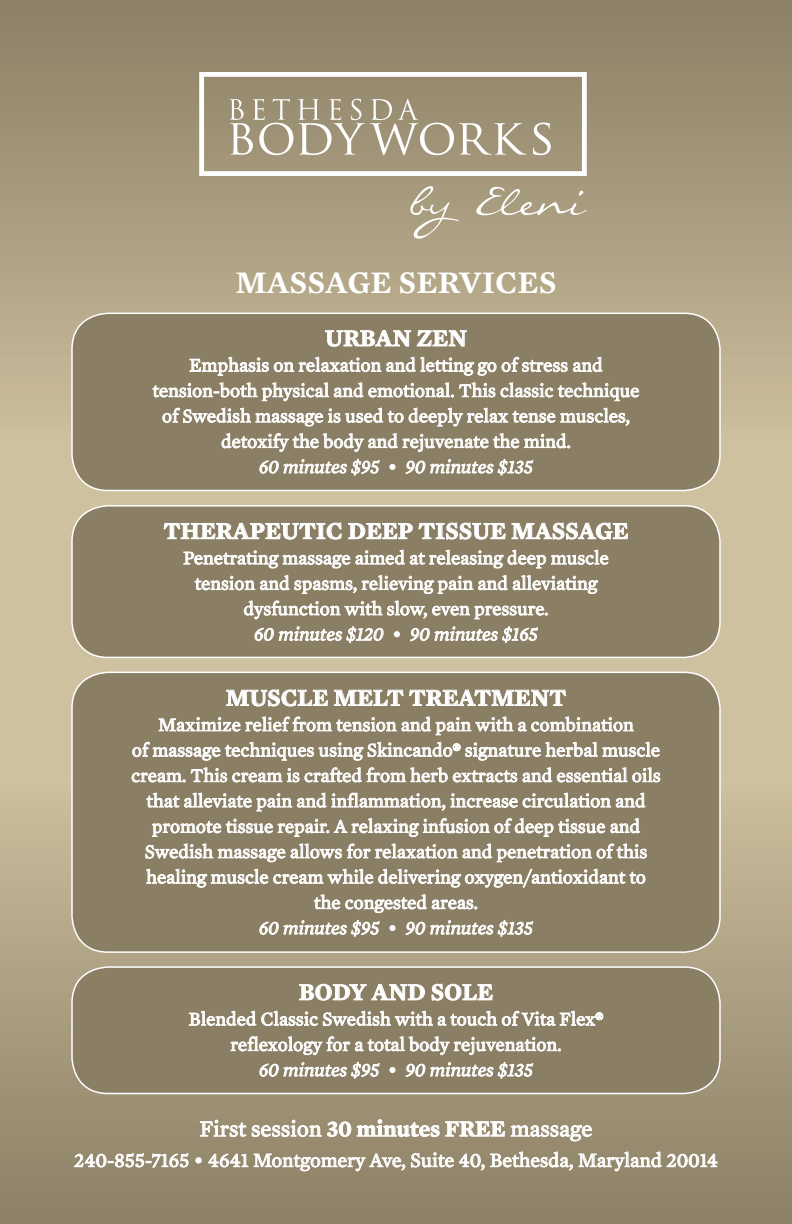
<style>
.page{position:relative;width:792px;height:1224px;background:#fff}
.page>*{position:absolute;margin:0;border:0;box-sizing:border-box;transform-origin:0 0}
.t1{font:600 32px "Mercury Text G1";color:#fff}
.t2{font:600 24px "Mercury Text G1";color:#fff}
.t3{font:22.8px "Mercury Text G1";color:#fff}
.t4{font:20px "Mercury Text G1";color:#fff}
.t5{font:19px/25.4px "Mercury Text G1";color:#fff;text-align:center}
.t6{font:italic 19px "Mercury Text G1";color:#fff}
.s1{font-weight:600}
</style>
<div class="page">
<div style="left:0;top:0;width:792px;height:1222px;background:#cec19f"></div>
<div style="left:0;top:779px;width:792px;height:445px;background:linear-gradient(to bottom,#cdbf9e,#8b7f66)"></div>
<div style="left:0;top:0;width:792px;height:445px;background:linear-gradient(to bottom,#8b7f65,#cdc09e)"></div>
<div style="left:72px;top:313px;width:648px;height:177px;background:#8a7e65;border-radius:36px"></div>
<div style="left:71px;top:313px;width:650px;height:178px;border:2px solid #fff;border-radius:36px"></div>
<svg style="left:325px;top:330px;width:86px;height:17px"></svg>
<svg style="left:417px;top:330px;width:50px;height:16px"></svg>
<svg style="left:190px;top:357px;width:306px;height:19px"></svg>
<svg style="left:502px;top:357px;width:100px;height:15px"></svg>
<svg style="left:153px;top:382px;width:342px;height:19px"></svg>
<svg style="left:501px;top:382px;width:138px;height:19px"></svg>
<svg style="left:163px;top:408px;width:240px;height:18px"></svg>
<svg style="left:409px;top:408px;width:220px;height:18px"></svg>
<svg style="left:222px;top:433px;width:348px;height:19px"></svg>
<svg style="left:260px;top:459px;width:120px;height:16px"></svg>
<svg style="left:390px;top:464px;width:5px;height:6px"></svg>
<svg style="left:406px;top:459px;width:127px;height:16px"></svg>
<div style="left:72px;top:506px;width:648px;height:151px;background:#8a7e65;border-radius:36px"></div>
<div style="left:71px;top:505px;width:650px;height:153px;border:2px solid #fff;border-radius:36px"></div>
<svg style="left:164px;top:523px;width:178px;height:16px"></svg>
<svg style="left:348px;top:523px;width:65px;height:16px"></svg>
<svg style="left:419px;top:523px;width:86px;height:16px"></svg>
<svg style="left:512px;top:523px;width:116px;height:16px"></svg>
<svg style="left:184px;top:551px;width:166px;height:17px"></svg>
<svg style="left:356px;top:550px;width:252px;height:18px"></svg>
<svg style="left:195px;top:575px;width:94px;height:15px"></svg>
<svg style="left:295px;top:580px;width:61px;height:14px"></svg>
<svg style="left:362px;top:575px;width:236px;height:19px"></svg>
<svg style="left:244px;top:601px;width:304px;height:18px"></svg>
<svg style="left:255px;top:626px;width:128px;height:17px"></svg>
<svg style="left:394px;top:632px;width:6px;height:5px"></svg>
<svg style="left:410px;top:626px;width:128px;height:17px"></svg>
<div style="left:72px;top:967px;width:648px;height:127px;background:#8a7e65;border-radius:36px"></div>
<div style="left:71px;top:966px;width:650px;height:128px;border:2px solid #fff;border-radius:36px"></div>
<svg style="left:299px;top:984px;width:126px;height:16px"></svg>
<svg style="left:432px;top:984px;width:61px;height:16px"></svg>
<svg style="left:189px;top:1011px;width:414px;height:15px"></svg>
<svg style="left:231px;top:1036px;width:330px;height:19px"></svg>
<svg style="left:260px;top:1062px;width:120px;height:17px"></svg>
<svg style="left:390px;top:1067px;width:5px;height:6px"></svg>
<svg style="left:406px;top:1062px;width:127px;height:17px"></svg>
<div style="left:72px;top:672px;width:648px;height:280px;background:#8a7e65;border-radius:36px"></div>
<div style="left:71px;top:672px;width:650px;height:281px;border:2px solid #fff;border-radius:36px"></div>
<svg style="left:226px;top:690px;width:102px;height:16px"></svg>
<svg style="left:334px;top:690px;width:69px;height:16px"></svg>
<svg style="left:409px;top:690px;width:157px;height:16px"></svg>
<svg style="left:159px;top:717px;width:81px;height:14px"></svg>
<svg style="left:246px;top:717px;width:388px;height:18px"></svg>
<svg style="left:133px;top:742px;width:327px;height:18px"></svg>
<svg style="left:466px;top:742px;width:194px;height:18px"></svg>
<svg style="left:132px;top:773px;width:53px;height:9px"></svg>
<svg style="left:191px;top:767px;width:108px;height:15px"></svg>
<svg style="left:305px;top:767px;width:212px;height:15px"></svg>
<svg style="left:523px;top:767px;width:137px;height:15px"></svg>
<svg style="left:147px;top:793px;width:179px;height:18px"></svg>
<svg style="left:332px;top:793px;width:113px;height:18px"></svg>
<svg style="left:451px;top:793px;width:194px;height:15px"></svg>
<svg style="left:152px;top:818px;width:382px;height:19px"></svg>
<svg style="left:535px;top:819px;width:70px;height:18px"></svg>
<svg style="left:611px;top:818px;width:29px;height:15px"></svg>
<svg style="left:146px;top:844px;width:139px;height:18px"></svg>
<svg style="left:291px;top:844px;width:356px;height:18px"></svg>
<svg style="left:146px;top:869px;width:377px;height:18px"></svg>
<svg style="left:523px;top:869px;width:122px;height:19px"></svg>
<svg style="left:314px;top:894px;width:163px;height:19px"></svg>
<svg style="left:260px;top:920px;width:120px;height:17px"></svg>
<svg style="left:390px;top:925px;width:5px;height:6px"></svg>
<svg style="left:406px;top:920px;width:127px;height:17px"></svg>
<svg style="left:200px;top:1120px;width:46px;height:17px"></svg>
<svg style="left:252px;top:1120px;width:99px;height:17px;background:#b8b09d"></svg>
<svg style="left:357px;top:1119px;width:148px;height:18px;background:#b8af9d"></svg>
<svg style="left:511px;top:1125px;width:81px;height:16px"></svg>
<svg style="left:74px;top:1153px;width:114px;height:14px;background:#bbb3a2"></svg>
<svg style="left:196px;top:1158px;width:5px;height:5px"></svg>
<svg style="left:208px;top:1154px;width:40px;height:13px"></svg>
<svg style="left:254px;top:1154px;width:151px;height:17px;background:#b5ad9a"></svg>
<svg style="left:411px;top:1152px;width:162px;height:18px;background:#b3ab98"></svg>
<svg style="left:579px;top:1152px;width:138px;height:19px;background:#b3aa97"></svg>
<svg style="left:199px;top:72px;width:388px;height:104px;background:#b0a690"></svg>
<svg style="left:533px;top:123px;width:18px;height:32px"></svg>
<svg style="left:229px;top:99px;width:298px;height:56px;background:#aea48d"></svg>
<svg style="left:408px;top:185px;width:179px;height:54px;background:#b1a68b"></svg>
<p class="t1" style="left:235px;top:258px;width:323px">MASSAGE SERVICES</p>
<p class="t2" style="left:325px;top:320px;width:144px">URBAN ZEN</p>
<p class="t5" style="left:153px;top:351px;width:488px">Emphasis on relaxation and letting go of stress and tension-both physical and emotional. This classic technique of Swedish massage is used to deeply relax tense muscles, detoxify the body and rejuvenate the mind.</p>
<p class="t6" style="left:259px;top:453px;width:275px">60 minutes $95 • 90 minutes $135</p>
<p class="t2" style="left:164px;top:513px;width:466px">THERAPEUTIC DEEP TISSUE MASSAGE</p>
<p class="t5" style="left:183px;top:544px;width:427px">Penetrating massage aimed at releasing deep muscle tension and spasms, relieving pain and alleviating dysfunction with slow, even pressure.</p>
<p class="t6" style="left:254px;top:620px;width:285px">60 minutes $120 • 90 minutes $165</p>
<p class="t2" style="left:226px;top:680px;width:342px">MUSCLE MELT TREATMENT</p>
<p class="t5" style="left:131px;top:711px;width:531px">Maximize relief from tension and pain with a combination<br>of massage techniques using Skincando<span class="s1">®</span> signature herbal muscle cream. This cream is crafted from herb extracts and essential oils that alleviate pain and inflammation, increase circulation and promote tissue repair. A relaxing infusion of deep tissue and Swedish massage allows for relaxation and penetration of this healing muscle cream while delivering oxygen/antioxidant to the congested areas.</p>
<p class="t6" style="left:259px;top:914px;width:275px">60 minutes $95 • 90 minutes $135</p>
<p class="t2" style="left:299px;top:974px;width:196px">BODY AND SOLE</p>
<p class="t5" style="left:189px;top:1005px;width:416px">Blended Classic Swedish with a touch of Vita Flex<span class="s1">® </span>reflexology for a total body rejuvenation.</p>
<p class="t6" style="left:259px;top:1056px;width:275px">60 minutes $95 • 90 minutes $135</p>
<p class="t3" style="left:200px;top:1112px;width:394px">First session <span class="s1">30 minutes FREE</span> massage</p>
<p class="t4" style="left:74px;top:1146px;width:646px">240-855-7165 • 4641 Montgomery Ave, Suite 40, Bethesda, Maryland 20014</p>
</div>
